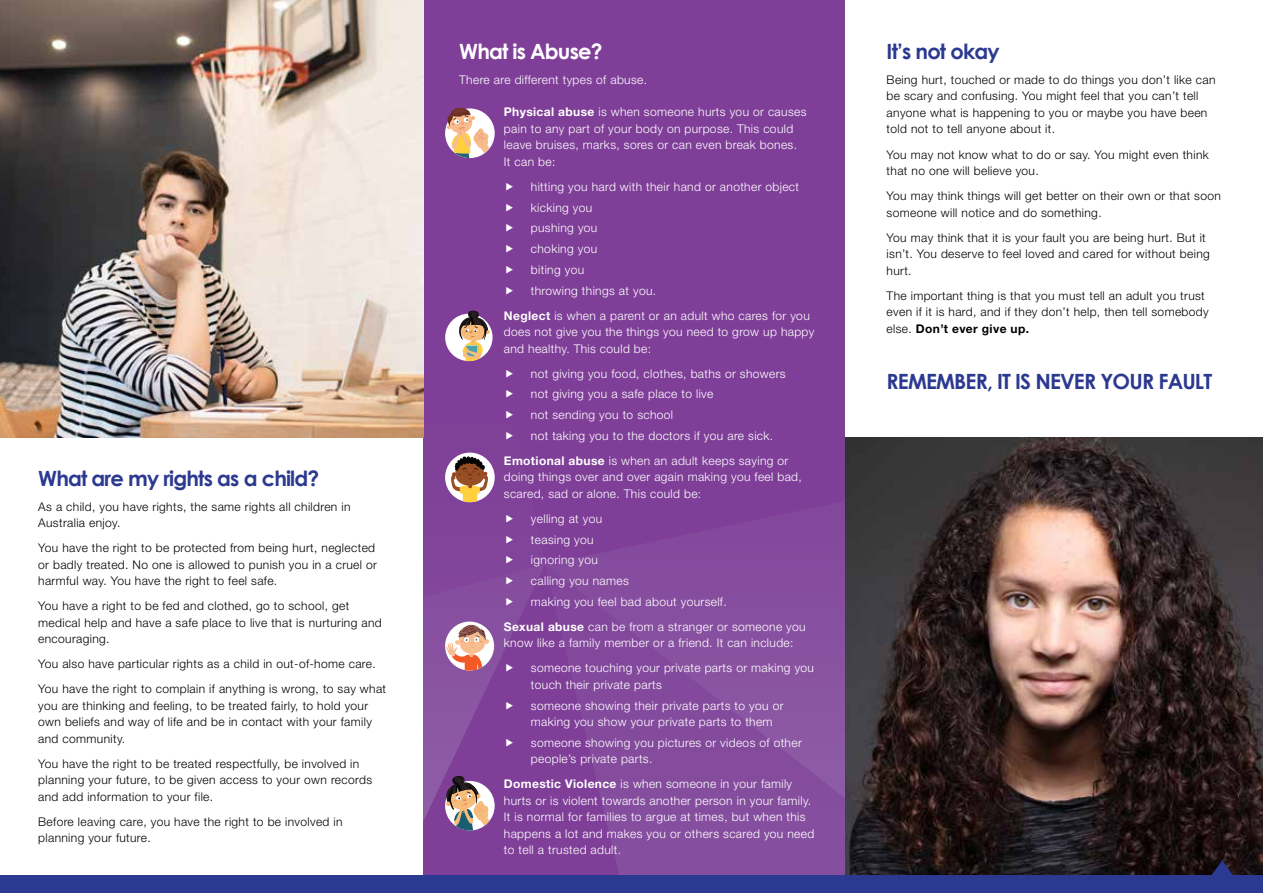
<style>
.page{position:relative;width:1263px;height:893px;background:#fff}
.page>*{position:absolute;margin:0;border:0;box-sizing:border-box;transform-origin:0 0}
.t1{font:700 21px "Century Gothic";letter-spacing:-.04em;color:#2b3990}
.t2{font:700 21px "Century Gothic";letter-spacing:-.04em;color:#fff}
.t3{font:300 12px/16.5px "Helvetica Neue LT Std";letter-spacing:.03em;color:#000}
.t4{font:300 12px/16.5px "Helvetica Neue LT Std";letter-spacing:.03em;color:#fff}
.s1{font-weight:700}
</style>
<div class="page">
<img style="left:844px;top:437px;width:419px;height:438px">
<svg style="left:423px;top:734px;width:132px;height:141px;background:#81449a"></svg>
<svg style="left:503px;top:734px;width:134px;height:126px;background:#804299"></svg>
<svg style="left:637px;top:707px;width:207px;height:168px;background:#864e9f"></svg>
<svg style="left:658px;top:486px;width:186px;height:221px;background:#854b9d"></svg>
<div style="left:658px;top:331px;width:186px;height:155px;background:#7f3f98"></div>
<svg style="left:423px;top:331px;width:235px;height:403px;background:#804399"></svg>
<div style="left:513px;top:15px;width:331px;height:316px;background:#7f3f98"></div>
<div style="left:423px;top:15px;width:221px;height:239px;background:#7f3f98"></div>
<div style="left:423px;top:0;width:421px;height:15px;background:#7f3f98"></div>
<div style="left:0;top:875px;width:1263px;height:18px;background:#2b3990"></div>
<svg style="left:1207px;top:860px;width:30px;height:15px"></svg>
<img style="left:0;top:0;width:423px;height:437px">
<svg style="left:445px;top:781px;width:50px;height:49px"></svg>
<svg style="left:445px;top:776px;width:46px;height:54px"></svg>
<svg style="left:423px;top:46px;width:90px;height:648px;background:#8d549b"></svg>
<svg style="left:506px;top:701px;width:7px;height:8px"></svg>
<svg style="left:506px;top:739px;width:7px;height:7px"></svg>
<h1 class="t1" style="left:38px;top:462px;width:282px">What are my rights as a child?</h1>
<p class="t3" style="left:38px;top:498px;width:314px">As a child, you have rights, the same rights all children in<br>Australia enjoy.</p>
<p class="t3" style="left:38px;top:539px;width:340px">You have the right to be protected from being hurt, neglected or badly treated. No one is allowed to punish you in a cruel or harmful way. You have the right to feel safe.</p>
<p class="t3" style="left:38px;top:597px;width:345px">You have a right to be fed and clothed, go to school, get medical help and have a safe place to live that is nurturing and encouraging.</p>
<p class="t3" style="left:38px;top:651px;width:349px;line-height:25px">You also have particular rights as a child in out-of-home care.<br>You have the right to complain if anything is wrong, to say what</p>
<p class="t3" style="left:38px;top:697px;width:335px">you are thinking and feeling, to be treated fairly, to hold your own beliefs and way of life and be in contact with your family and community.</p>
<p class="t3" style="left:38px;top:755px;width:335px">You have the right to be treated respectfully, be involved in planning your future, to be given access to your own records and add information to your file.</p>
<p class="t3" style="left:38px;top:813px;width:306px">Before leaving care, you have the right to be involved in planning your future.</p>
<h1 class="t2" style="left:459px;top:35px;width:145px">What is Abuse?</h1>
<p class="t4" style="left:459px;top:71px;width:189px">There are different types of abuse.</p>
<p class="t4" style="left:504px;top:104px;width:304px"><span class="s1">Physical abuse</span> is when someone hurts you or causes pain to any part of your body on purpose. This could leave bruises, marks, sores or can even break bones.<br>It can be:</p>
<p class="t4" style="left:531px;top:176px;width:270px;line-height:20.7px">hitting you hard with their hand or another object kicking you<br>pushing you<br>choking you<br>biting you<br>throwing things at you.</p>
<p class="t4" style="left:504px;top:307px;width:312px"><span class="s1">Neglect</span> is when a parent or an adult who cares for you does not give you the things you need to grow up happy and healthy. This could be:</p>
<p class="t4" style="left:531px;top:363px;width:256px;line-height:20.7px">not giving you food, clothes, baths or showers not giving you a safe place to live<br>not sending you to school<br>not taking you to the doctors if you are sick.</p>
<p class="t4" style="left:504px;top:452px;width:299px"><span class="s1">Emotional abuse</span> is when an adult keeps saying or doing things over and over again making you feel bad, scared, sad or alone. This could be:</p>
<p class="t4" style="left:531px;top:508px;width:197px;line-height:20.7px">yelling at you<br>teasing you<br>ignoring you<br>calling you names<br>making you feel bad about yourself.</p>
<p class="t4" style="left:504px;top:618px;width:303px"><span class="s1">Sexual abuse</span> can be from a stranger or someone you know like a family member or a friend. It can include:</p>
<p class="t4" style="left:531px;top:660px;width:285px">someone touching your private parts or making you touch their private parts</p>
<p class="t4" style="left:531px;top:697px;width:254px">someone showing their private parts to you or making you show your private parts to them</p>
<p class="t4" style="left:531px;top:734px;width:272px">someone showing you pictures or videos of other people’s private parts.</p>
<p class="t4" style="left:504px;top:776px;width:312px"><span class="s1">Domestic Violence</span> is when someone in your family hurts or is violent towards another person in your family.<br>It is normal for families to argue at times, but when this happens a lot and makes you or others scared you need to tell a trusted adult.</p>
<h1 class="t1" style="left:887px;top:35px;width:114px">It’s not okay</h1>
<p class="t3" style="left:887px;top:71px;width:330px">Being hurt, touched or made to do things you don’t like can be scary and confusing. You might feel that you can’t tell anyone what is happening to you or maybe you have been told not to tell anyone about it.</p>
<p class="t3" style="left:887px;top:146px;width:324px">You may not know what to do or say. You might even think that no one will believe you.</p>
<p class="t3" style="left:887px;top:187px;width:336px">You may think things will get better on their own or that soon someone will notice and do something.</p>
<p class="t3" style="left:887px;top:229px;width:325px">You may think that it is your fault you are being hurt. But it isn’t. You deserve to feel loved and cared for without being hurt.</p>
<p class="t3" style="left:887px;top:287px;width:324px">The important thing is that you must tell an adult you trust even if it is hard, and if they don’t help, then tell somebody else. <span class="s1">Don’t ever give up.</span></p>
<h1 class="t1" style="left:887px;top:366px;width:327px">REMEMBER, IT IS NEVER YOUR FAULT</h1>
</div>
